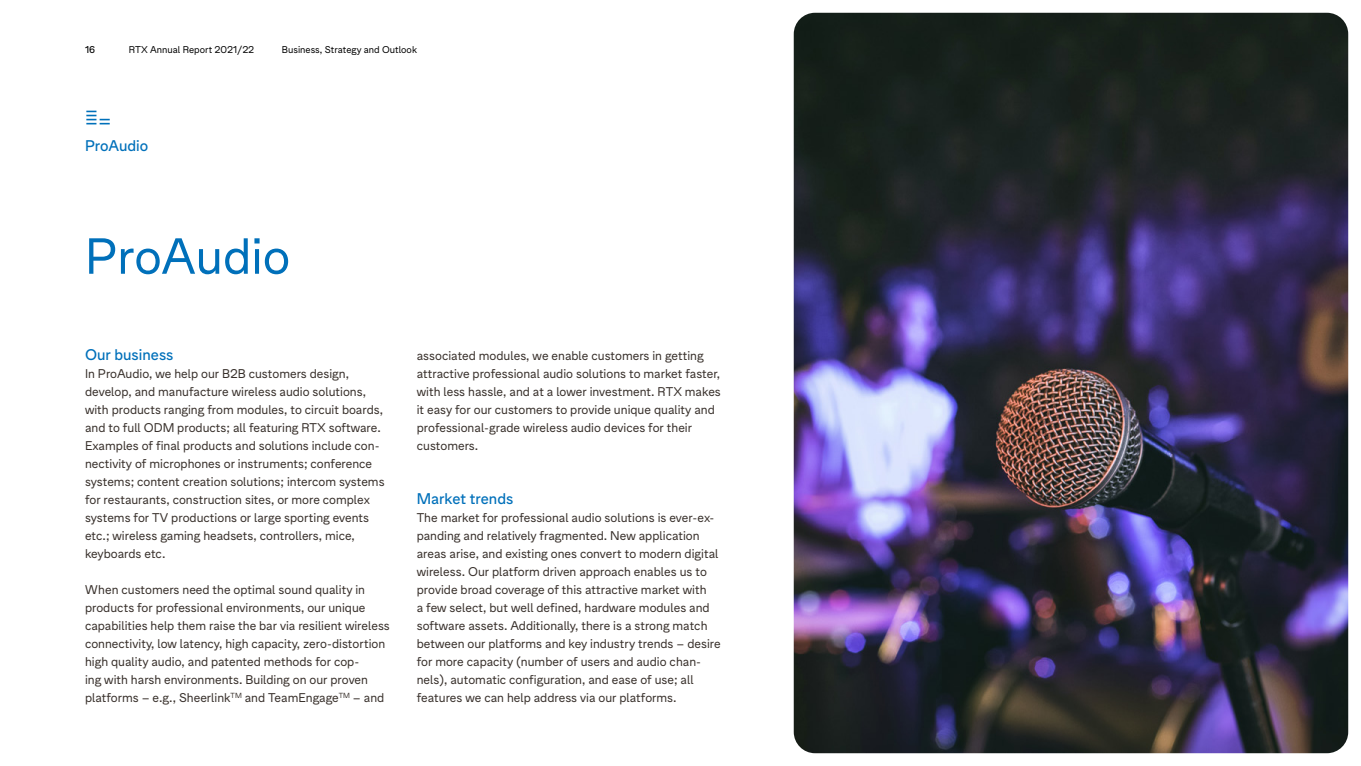
<style>
.page{position:relative;width:1361px;height:766px;background:#fff}
.page>*{position:absolute;margin:0;border:0;box-sizing:border-box;transform-origin:0 0}
.t1{font:54px "Zichtbaar";color:#0070ba}
.t2{font:500 16.5px "Zichtbaar";color:#0070ba}
.t3{font:13.5px/18px "Zichtbaar";color:#38302b}
.t4{font:10.5px "Zichtbaar";color:#000}
.t5{font:500 10.5px "Zichtbaar";color:#000}
</style>
<div class="page">
<img style="left:794px;top:13px;width:554px;height:740px">
<svg style="left:86px;top:111px;width:24px;height:13px"></svg>
<p class="t5" style="left:85px;top:42px;width:12px">16</p>
<p class="t4" style="left:129px;top:42px;width:127px">RTX Annual Report 2021/22</p>
<p class="t4" style="left:282px;top:42px;width:137px">Business, Strategy and Outlook</p>
<p class="t2" style="left:85px;top:134px;width:65px">ProAudio</p>
<h1 class="t1" style="left:85px;top:217px;width:207px">ProAudio</h1>
<p class="t2" style="left:85px;top:342px;width:90px">Our business</p>
<p class="t3" style="left:85px;top:364px;width:301px">In ProAudio, we help our B2B customers design, develop, and manufacture wireless audio solutions, with products ranging from modules, to circuit boards, and to full ODM products; all featuring RTX software.<br>Examples of final products and solutions include con&shy;nectivity of microphones or instruments; conference systems; content creation solutions; intercom systems for restaurants, construction sites, or more complex systems for TV productions or large sporting events etc.; wireless gaming headsets, controllers, mice, keyboards etc.</p>
<p class="t3" style="left:85px;top:579px;width:306px">When customers need the optimal sound quality in products for professional environments, our unique capabilities help them raise the bar via resilient wireless connectivity, low latency, high capacity, zero-distortion high quality audio, and patented methods for cop-<br>ing with harsh environments. Building on our proven platforms – e.g., Sheerlink<sup>TM</sup> and TeamEngage<sup>TM</sup> – and</p>
<p class="t3" style="left:417px;top:346px;width:306px">associated modules, we enable customers in getting attractive professional audio solutions to market faster, with less hassle, and at a lower investment. RTX makes it easy for our customers to provide unique quality and professional-grade wireless audio devices for their customers.</p>
<p class="t2" style="left:417px;top:486px;width:98px">Market trends</p>
<p class="t3" style="left:417px;top:508px;width:305px">The market for professional audio solutions is ever-ex&shy;panding and relatively fragmented. New application areas arise, and existing ones convert to modern digital wireless. Our platform driven approach enables us to provide broad coverage of this attractive market with<br>a few select, but well defined, hardware modules and software assets. Additionally, there is a strong match between our platforms and key industry trends – desire for more capacity (number of users and audio chan&shy;nels), automatic configuration, and ease of use; all features we can help address via our platforms.</p>
</div>
